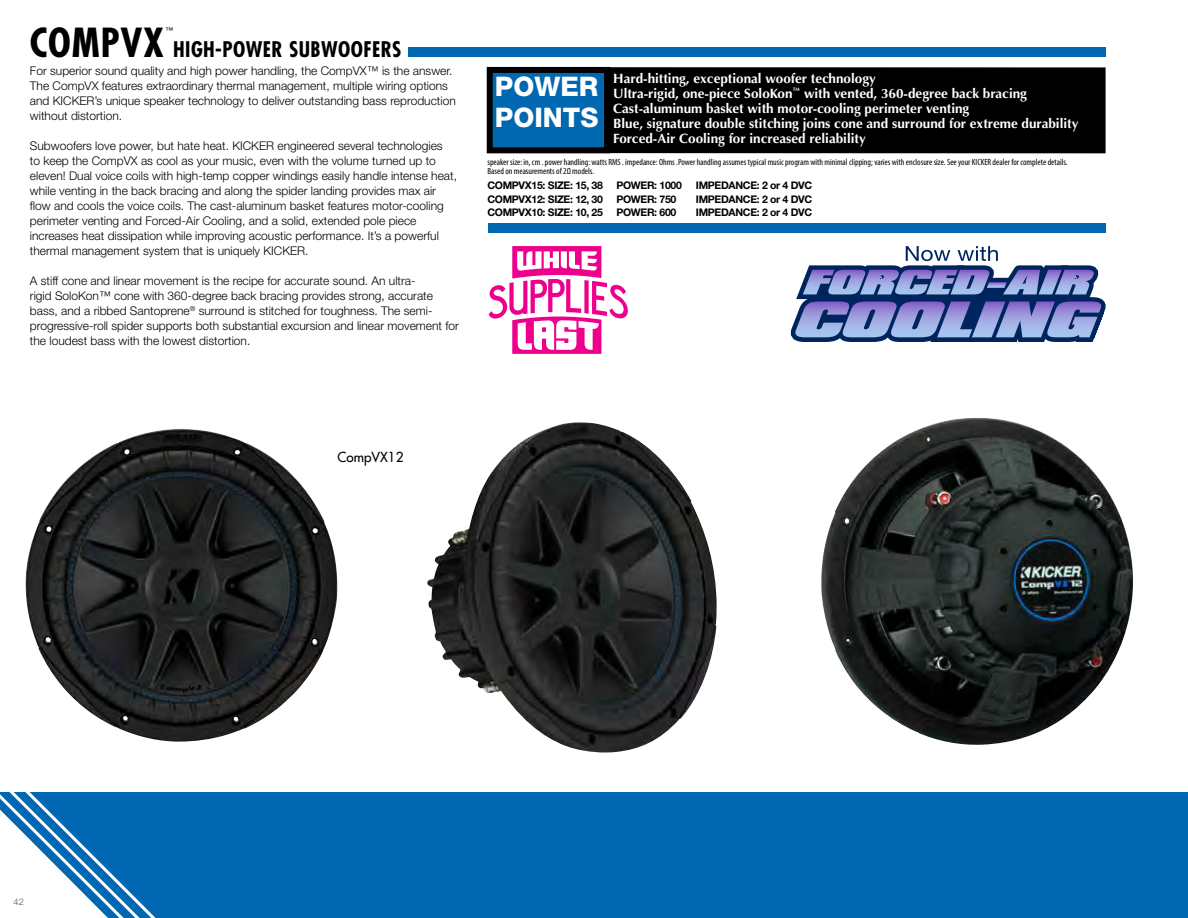
<style>
.page{position:relative;width:1188px;height:918px;background:#fff}
.page>*{position:absolute;margin:0;border:0;box-sizing:border-box;transform-origin:0 0}
.t1{font:700 condensed 39px "Futura";letter-spacing:.02em;color:#000}
.t2{font:800 27px/31.5px "Helvetica Neue LT Std";color:#fff}
.t3{font:700 condensed 21px "Futura";letter-spacing:.02em;color:#000}
.t4{font:700 13.5px/15px "Optima";color:#fff}
.t5{font:13.5px "Futura";color:#000}
.t6{font:300 12px/15px "Helvetica Neue LT Std";color:#000}
.t7{font:700 10.5px "Helvetica Neue LT Std";letter-spacing:-.03em;color:#000}
.t8{font:condensed 9px/9px "Myriad Pro";color:#000}
.t9{font:100 9px "Helvetica Neue LT Std";color:#000}
.t10{font:7.8px "Helvetica Neue LT Std";color:#000}
</style>
<div class="page">
<img style="left:821px;top:418px;width:312px;height:327px">
<div style="left:0;top:792px;width:1188px;height:126px;background:#0067b1"></div>
<img style="left:26px;top:429px;width:311px;height:309px">
<img style="left:427px;top:422px;width:290px;height:331px">
<svg style="left:0;top:609px;width:216px;height:309px"></svg>
<div style="left:607px;top:67px;width:499px;height:86px;background:#000"></div>
<div style="left:490px;top:70px;width:117px;height:80px;background:#0067b1"></div>
<div style="left:487px;top:67px;width:123px;height:86px;border:6px solid #000"></div>
<div style="left:408px;top:47px;width:698px;height:10px;background:#0067b1"></div>
<div style="left:488px;top:223px;width:618px;height:9px;background:#0067b1"></div>
<svg style="left:786px;top:232px;width:320px;height:110px"></svg>
<svg style="left:489px;top:246px;width:139px;height:108px"></svg>
<h1 class="t1" style="left:30px;top:19px;width:136px">COMPVX</h1>
<p class="t10" style="left:165px;top:26px;width:9px">™</p>
<h3 class="t3" style="left:173px;top:37px;width:230px">HIGH-POWER SUBWOOFERS</h3>
<p class="t6" style="left:30px;top:63px;width:427px">For superior sound quality and high power handling, the CompVX™ is the answer.<br>The CompVX features extraordinary thermal management, multiple wiring options and KICKER’s unique speaker technology to deliver outstanding bass reproduction without distortion.</p>
<p class="t6" style="left:30px;top:138px;width:429px">Subwoofers love power, but hate heat. KICKER engineered several technologies<br>to keep the CompVX as cool as your music, even with the volume turned up to eleven! Dual voice coils with high-temp copper windings easily handle intense heat, while venting in the back bracing and along the spider landing provides max air flow and cools the voice coils. The cast-aluminum basket features motor-cooling perimeter venting and Forced-Air Cooling, and a solid, extended pole piece increases heat dissipation while improving acoustic performance. It’s a powerful thermal management system that is uniquely KICKER.</p>
<p class="t6" style="left:30px;top:273px;width:431px">A stiff cone and linear movement is the recipe for accurate sound. An ultra-<br>rigid SoloKon™ cone with 360-degree back bracing provides strong, accurate bass, and a ribbed Santoprene<sup>®</sup> surround is stitched for toughness. The semi&shy;progressive-roll spider supports both substantial excursion and linear movement for the loudest bass with the lowest distortion.</p>
<h2 class="t2" style="left:495px;top:70px;width:105px">POWER<br>POINTS</h2>
<p class="t4" style="left:613px;top:71px;width:467px">Hard-hitting, exceptional woofer technology<br>Ultra-rigid, one-piece SoloKon<sup>™</sup> with vented, 360-degree back bracing Cast-aluminum basket with motor-cooling perimeter venting<br>Blue, signature double stitching joins cone and surround for extreme durability Forced-Air Cooling for increased reliability</p>
<p class="t8" style="left:487px;top:158px;width:582px">speaker size: in, cm . power handling: watts RMS . impedance: Ohms .Power handling assumes typical music program with minimal clipping; varies with enclosure size. See your KICKER dealer for complete details.<br>Based on measurements of 2Ω models.</p>
<p class="t7" style="left:487px;top:179px;width:117px">COMPVX15: SIZE: 15, 38</p>
<p class="t7" style="left:616px;top:179px;width:67px">POWER: 1000</p>
<p class="t7" style="left:696px;top:179px;width:118px">IMPEDANCE: 2 or 4 DVC</p>
<p class="t7" style="left:487px;top:193px;width:117px">COMPVX12: SIZE: 12, 30</p>
<p class="t7" style="left:616px;top:193px;width:61px">POWER: 750</p>
<p class="t7" style="left:696px;top:193px;width:118px">IMPEDANCE: 2 or 4 DVC</p>
<p class="t7" style="left:487px;top:206px;width:117px">COMPVX10: SIZE: 10, 25</p>
<p class="t7" style="left:616px;top:206px;width:61px">POWER: 600</p>
<p class="t7" style="left:696px;top:206px;width:118px">IMPEDANCE: 2 or 4 DVC</p>
<p class="t5" style="left:338px;top:449px;width:68px">CompVX12</p>
<p class="t9" style="left:14px;top:896px;width:12px">42</p>
</div>
